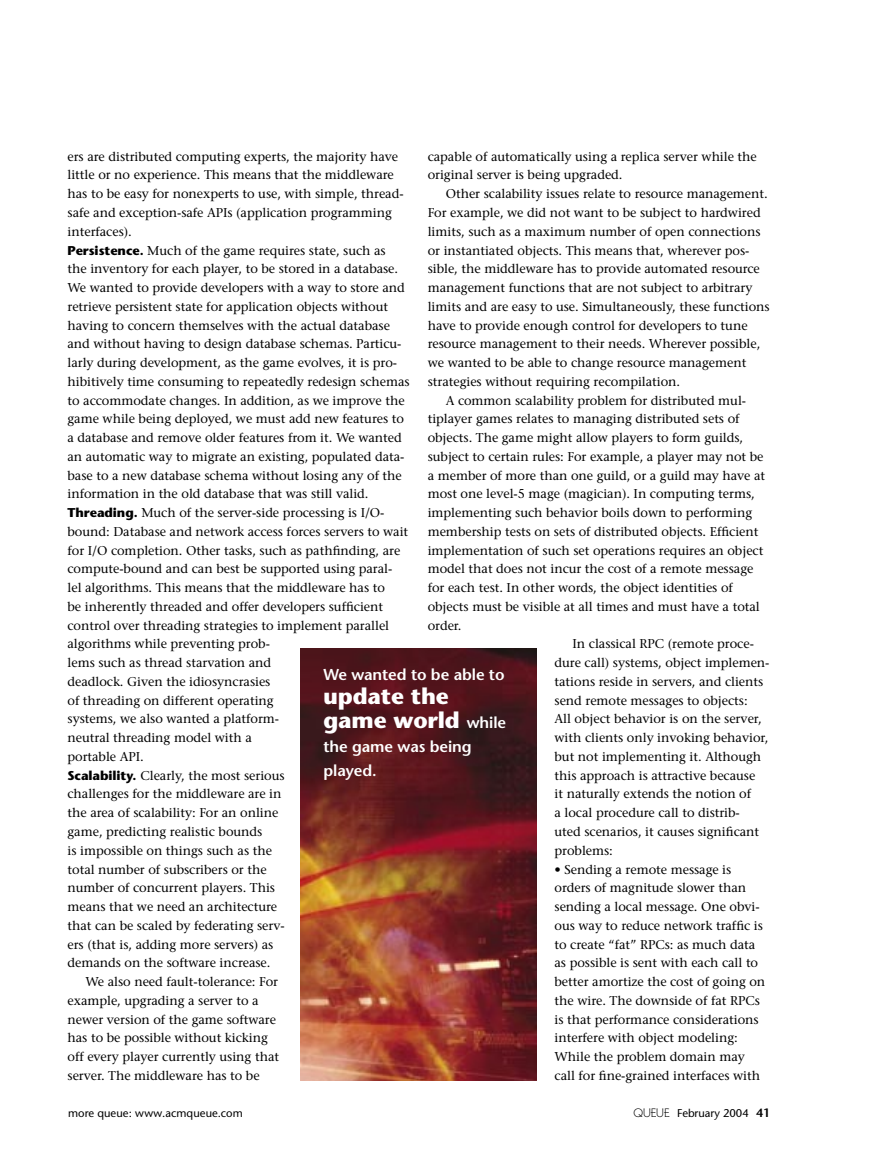
<style>
.page{position:relative;width:878px;height:1175px;background:#fff}
.page>*{position:absolute;margin:0;border:0;box-sizing:border-box;transform-origin:0 0}
.t1{font:700 22.5px/24px "Stone Sans";letter-spacing:-.005em;color:#fff}
.t2{font:600 15.75px/24px "Stone Sans";letter-spacing:-.005em;color:#fff}
.Queue_body_copy-no_indent{font:12.75px/18.8px "Stone Serif";letter-spacing:-.005em;color:#000}
.Queue_body_copy{font:12.75px/18.8px "Stone Serif";letter-spacing:-.005em;color:#000}
.Queue_dept_bylines{font:12.75px/18.8px "Stone Serif";letter-spacing:-.005em;color:#000}
.Queue_dept_bylines-2{font:11.25px "Stone Sans";letter-spacing:.01em;color:#000}
.Queue_subheads_in_text{font:11.25px "Stone Sans";letter-spacing:-.005em;color:#000}
.s1{font-family:"Stone Sans";font-weight:700}
.s2{font-weight:600;font-size:15.75px}
.s3{font-family:"Wade Sans Light Plain";font-size:12.75px}
.s4{font-weight:600;font-size:12px}
</style>
<div class="page">
<img style="left:301px;top:648px;width:235px;height:432px">
<p class="Queue_body_copy" style="left:428px;top:147px;width:331px">capable of automatically using a replica server while the original server is being upgraded.</p>
<p class="Queue_body_copy" style="left:428px;top:184px;width:343px;text-indent:18px">Other scalability issues relate to resource management.<br>For example, we did not want to be subject to hardwired limits, such as a maximum number of open connections or instantiated objects. This means that, wherever pos&shy;sible, the middleware has to provide automated resource management functions that are not subject to arbitrary limits and are easy to use. Simultaneously, these functions have to provide enough control for developers to tune resource management to their needs. Wherever possible, we wanted to be able to change resource management strategies without requiring recompilation.</p>
<p class="Queue_body_copy" style="left:428px;top:390px;width:339px;text-indent:18px">A common scalability problem for distributed mul&shy;tiplayer games relates to managing distributed sets of objects. The game might allow players to form guilds, subject to certain rules: For example, a player may not be a member of more than one guild, or a guild may have at most one level-5 mage (magician). In computing terms, implementing such behavior boils down to performing membership tests on sets of distributed objects. Efficient implementation of such set operations requires an object model that does not incur the cost of a remote message for each test. In other words, the object identities of objects must be visible at all times and must have a total order.</p>
<p class="Queue_body_copy" style="left:554px;top:634px;width:216px;text-indent:18px">In classical RPC (remote proce&shy;dure call) systems, object implemen&shy;tations reside in servers, and clients send remote messages to objects:<br>All object behavior is on the server, with clients only invoking behavior, but not implementing it. Although this approach is attractive because<br>it naturally extends the notion of<br>a local procedure call to distrib-<br>uted scenarios, it causes significant problems:</p>
<p class="Queue_body_copy-no_indent" style="left:554px;top:859px;width:212px">• Sending a remote message is orders of magnitude slower than sending a local message. One obvi&shy;ous way to reduce network traffic is to create “fat” RPCs: as much data as possible is sent with each call to better amortize the cost of going on the wire. The downside of fat RPCs is that performance considerations interfere with object modeling:<br>While the problem domain may call for fine-grained interfaces with</p>
<p class="Queue_dept_bylines" style="left:68px;top:147px;width:337px">ers are distributed computing experts, the majority have little or no experience. This means that the middleware has to be easy for nonexperts to use, with simple, thread&shy;safe and exception-safe APIs (application programming interfaces).</p>
<p class="Queue_body_copy-no_indent" style="left:68px;top:240px;width:343px"><span class="s1">Persistence.</span> Much of the game requires state, such as<br>the inventory for each player, to be stored in a database.<br>We wanted to provide developers with a way to store and retrieve persistent state for application objects without having to concern themselves with the actual database and without having to design database schemas. Particu&shy;larly during development, as the game evolves, it is pro&shy;hibitively time consuming to repeatedly redesign schemas to accommodate changes. In addition, as we improve the game while being deployed, we must add new features to a database and remove older features from it. We wanted an automatic way to migrate an existing, populated data&shy;base to a new database schema without losing any of the information in the old database that was still valid.</p>
<p class="Queue_body_copy-no_indent" style="left:68px;top:503px;width:342px"><span class="s1">Threading.</span> Much of the server-side processing is I/O&shy;bound: Database and network access forces servers to wait for I/O completion. Other tasks, such as pathfinding, are compute-bound and can best be supported using paral&shy;lel algorithms. This means that the middleware has to<br>be inherently threaded and offer developers sufficient control over threading strategies to implement parallel algorithms while preventing prob-<br>lems such as thread starvation and<br>deadlock. Given the idiosyncrasies<br>of threading on different operating<br>systems, we also wanted a platform-<br>neutral threading model with a<br>portable API.</p>
<p class="Queue_body_copy-no_indent" style="left:68px;top:765px;width:219px"><span class="s1">Scalability.</span> Clearly, the most serious challenges for the middleware are in the area of scalability: For an online game, predicting realistic bounds<br>is impossible on things such as the total number of subscribers or the number of concurrent players. This means that we need an architecture that can be scaled by federating serv&shy;ers (that is, adding more servers) as demands on the software increase.</p>
<p class="Queue_body_copy" style="left:68px;top:972px;width:213px;text-indent:18px">We also need fault-tolerance: For example, upgrading a server to a newer version of the game software has to be possible without kicking off every player currently using that server. The middleware has to be</p>
<p class="t2" style="left:323px;top:662px;width:183px">We wanted to be able to</p>
<p class="t1" style="left:323px;top:683px;width:184px">update the game world <span class="s2">while</span></p>
<p class="t2" style="left:323px;top:734px;width:150px">the game was being played.</p>
<p class="Queue_dept_bylines-2" style="left:68px;top:1106px;width:176px">more queue: www.acmqueue.com</p>
<p class="Queue_subheads_in_text" style="left:633px;top:1106px;width:138px"><span class="s3">QUEUE</span> February 2004 <span class="s4">41</span></p>
</div>
